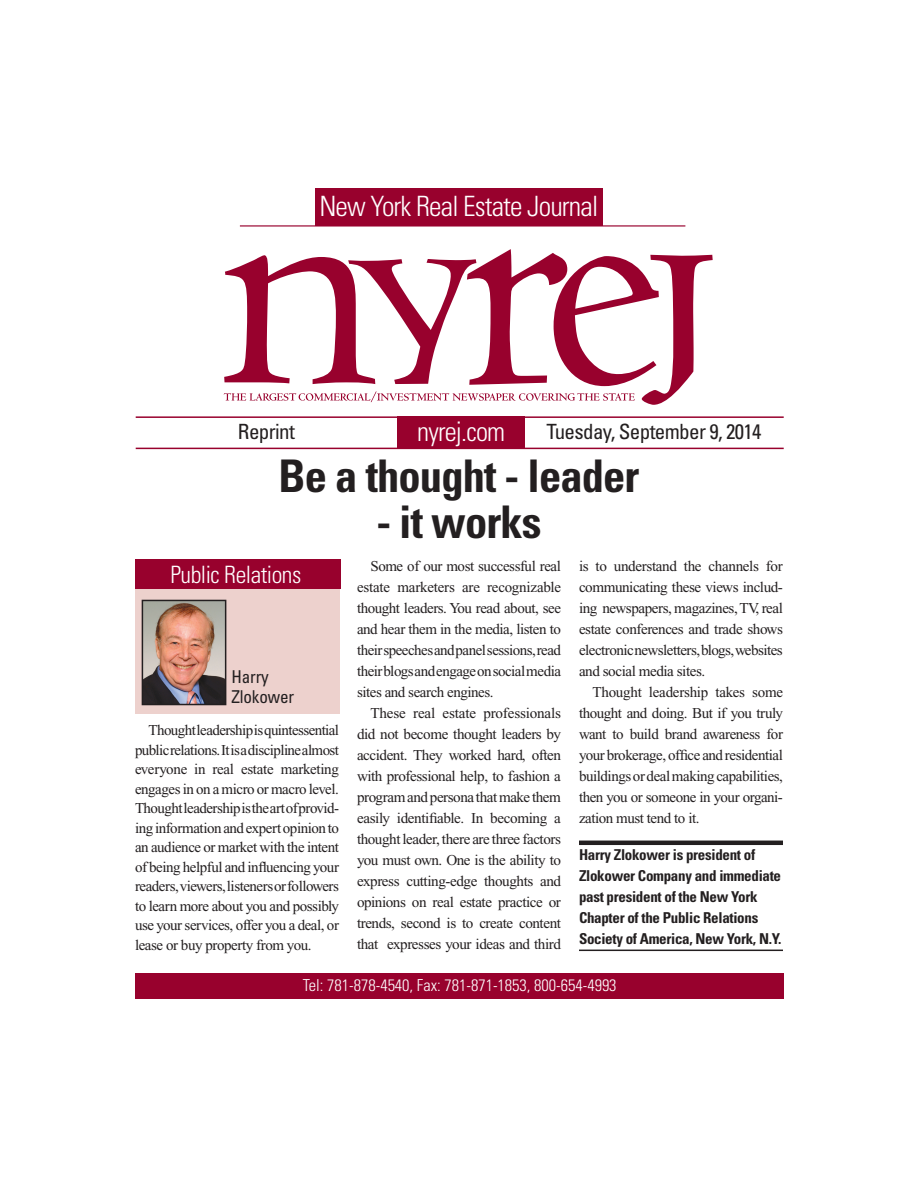
<style>
.page{position:relative;width:918px;height:1188px;background:#fff}
.page>*{position:absolute;margin:0;border:0;box-sizing:border-box;transform-origin:0 0}
.t1{font:700 condensed 45px "Univers";letter-spacing:-.02em;color:#231f20}
.t2{font:300 condensed 28.05px "Univers";letter-spacing:-.03em;color:#fff}
.t3{font:300 condensed 27px "Univers";letter-spacing:-.03em;color:#fff}
.t4{font:300 condensed 23.85px "Univers";letter-spacing:-.02em;color:#fff}
.t5{font:condensed 21px "Univers";letter-spacing:-.03em;color:#231f20}
.t6{font:condensed 17.7px/19.5px "Univers";letter-spacing:-.01em;color:#231f20}
.t7{font:300 condensed 16.5px "Univers";color:#fff}
.t8{font:15px/21px "Times New Roman";letter-spacing:-.03em;color:#231f20;text-align:justify}
.t9{font:700 condensed 15px/21px "Univers";letter-spacing:-.02em;color:#231f20}
</style>
<div class="page">
<div style="left:136px;top:973px;width:648px;height:26px;background:#98012d"></div>
<hr style="left:136px;top:416px;width:648px;height:2px;background:#98012d">
<hr style="left:136px;top:448px;width:648px;height:1px;background:#98012d">
<div style="left:397px;top:417px;width:128px;height:31px;background:#98012d"></div>
<hr style="left:240px;top:225px;width:445px;height:2px;background:#98012d">
<div style="left:315px;top:189px;width:288px;height:37px;background:#98012d"></div>
<svg style="left:224px;top:249px;width:489px;height:156px"></svg>
<div style="left:135px;top:563px;width:205px;height:150px;background:#edd1cd"></div>
<div style="left:135px;top:559px;width:206px;height:30px;background:#98012d"></div>
<img style="left:145px;top:603px;width:78px;height:99px">
<div style="left:142px;top:600px;width:84px;height:105px;border:2px solid #231f20"></div>
<hr style="left:579px;top:841px;width:204px;height:4px;background:#231f20">
<hr style="left:579px;top:950px;width:204px;height:1px;background:#231f20">
<h2 class="t2" style="left:319px;top:189px;width:280px">New York Real Estate Journal</h2>
<h3 class="t5" style="left:238px;top:418px;width:58px">Reprint</h3>
<h3 class="t3" style="left:417px;top:415px;width:89px">nyrej.com</h3>
<h3 class="t5" style="left:546px;top:418px;width:217px">Tuesday, September 9, 2014</h3>
<h1 class="t1" style="left:279px;top:448px;width:362px">Be a thought - leader</h1>
<h1 class="t1" style="left:376px;top:494px;width:167px">- it works</h1>
<h3 class="t4" style="left:170px;top:560px;width:132px">Public Relations</h3>
<p class="t6" style="left:231px;top:667px;width:64px">Harry<br>Zlokower</p>
<p class="t8" style="left:135px;top:721px;width:206px;line-height:19.5px;text-indent:14px">Thought leadership is quintessential public relations. It is a discipline almost everyone in real estate marketing engages in on a micro or macro level.<br>Thought leadership is the art of provid&shy;ing information and expert opinion to an audience or market with the intent of being helpful and influencing your readers, viewers, listeners or followers to learn more about you and possibly use your services, offer you a deal, or lease or buy property from you.</p>
<p class="t8" style="left:357px;top:556px;width:206px;text-indent:14px">Some of our most successful real estate marketers are recognizable thought leaders. You read about, see and hear them in the media, listen to their speeches and panel sessions, read their blogs and engage on social media sites and search engines.</p>
<p class="t8" style="left:357px;top:703px;width:206px;text-indent:13px">These real estate professionals did not become thought leaders by accident. They worked hard, often with professional help, to fashion a program and persona that make them easily identifiable. In becoming a thought leader, there are three factors you must own. One is the ability to express cutting-edge thoughts and opinions on real estate practice or trends, second is to create content that expresses your ideas and third</p>
<p class="t8" style="left:579px;top:556px;width:206px">is to understand the channels for communicating these views includ&shy;ing newspapers, magazines, TV, real estate conferences and trade shows electronic newsletters, blogs, websites and social media sites.</p>
<p class="t8" style="left:579px;top:682px;width:206px;text-indent:14px">Thought leadership takes some thought and doing. But if you truly want to build brand awareness for your brokerage, office and residential buildings or deal making capabilities, then you or someone in your organi&shy;zation must tend to it.</p>
<p class="t9" style="left:579px;top:844px;width:204px">Harry Zlokower is president of<br>Zlokower Company and immediate past president of the New York<br>Chapter of the Public Relations<br>Society of America, New York, N.Y.</p>
<p class="t7" style="left:303px;top:975px;width:315px">Tel: 781-878-4540, Fax: 781-871-1853, 800-654-4993</p>
</div>
